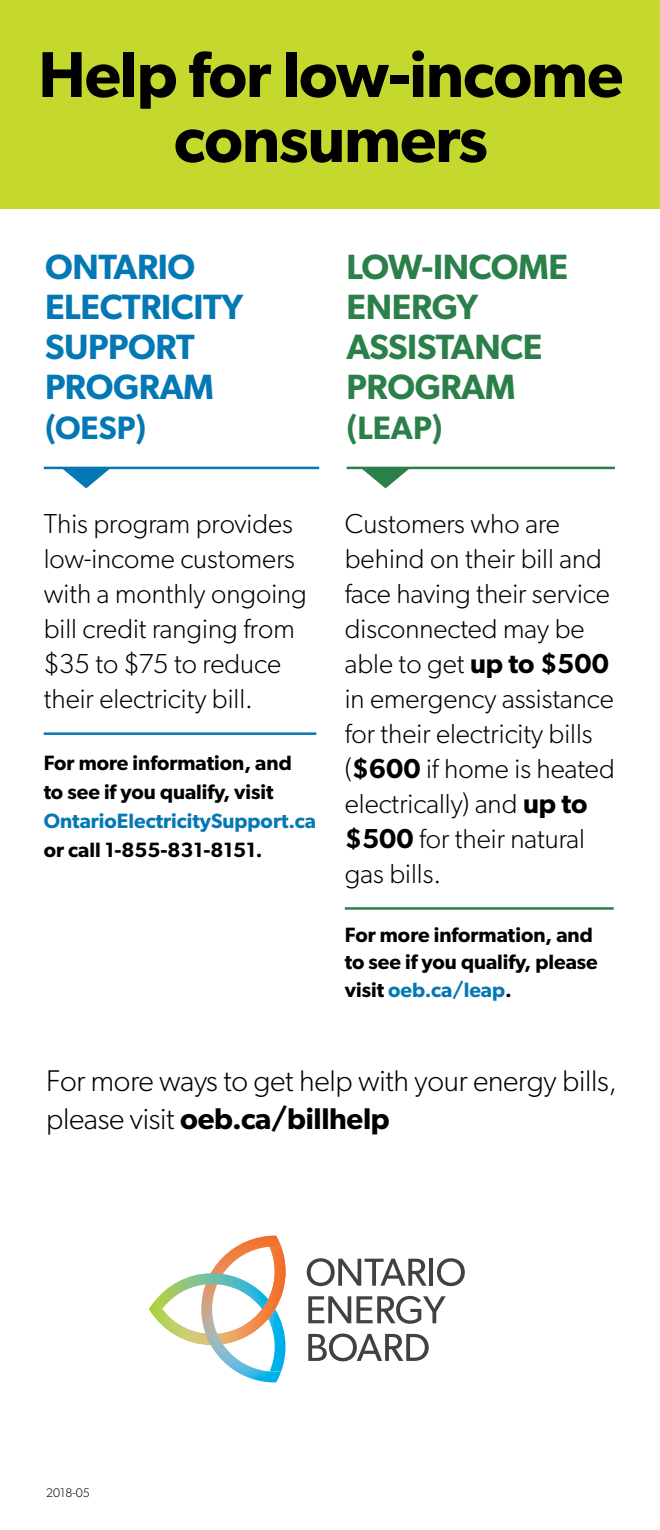
<style>
.page{position:relative;width:660px;height:1530px;background:#fff}
.page>*{position:absolute;margin:0;border:0;box-sizing:border-box;transform-origin:0 0}
.t1{font:600 65px/65px "Gibson";letter-spacing:-.015em;color:#000;text-align:center}
.t2{font:600 35.25px/40px "Gibson";letter-spacing:-.01em;color:#2b804a}
.t3{font:600 35.25px/40px "Gibson";letter-spacing:-.01em;color:#0478b4}
.t4{font:600 32.5px "Gibson";color:#0478b4}
.t5{font:600 32.5px "Gibson";color:#2b804a}
.t6{font:300 30px/37.5px "Gibson";letter-spacing:-.01em;color:#000}
.t7{font:300 27.5px/35px "Gibson";color:#000}
.t8{font:600 20.75px/28.8px "Gibson";color:#000}
.t9{font:300 12.5px "Gibson";color:#000}
.s1{color:#0478b4}
.s2{font-weight:600}
</style>
<div class="page">
<svg style="left:307px;top:1258px;width:120px;height:28px"></svg>
<hr style="left:429px;top:1259px;width:4px;height:27px;background:#414042">
<svg style="left:437px;top:1258px;width:28px;height:28px"></svg>
<svg style="left:308px;top:1296px;width:138px;height:28px"></svg>
<svg style="left:308px;top:1334px;width:121px;height:27px"></svg>
<img style="left:281px;top:1345px;width:4px;height:27px">
<img style="left:211px;top:1345px;width:70px;height:37px">
<svg style="left:149px;top:1236px;width:136px;height:109px"></svg>
<div style="left:0;top:0;width:660px;height:209px;background:#c4d82e"></div>
<hr style="left:44px;top:732px;width:272px;height:3px;background:#0478b4">
<hr style="left:44px;top:467px;width:275px;height:2px;background:#0478b4">
<hr style="left:345px;top:907px;width:269px;height:3px;background:#2b804a">
<hr style="left:347px;top:467px;width:268px;height:2px;background:#2b804a">
<svg style="left:62px;top:469px;width:48px;height:19px"></svg>
<svg style="left:361px;top:469px;width:49px;height:19px"></svg>
<p class="t1" style="left:38px;top:41px;width:586px">Help for low-income consumers</p>
<p class="t3" style="left:45px;top:246px;width:200px">ONTARIO<br>ELECTRICITY<br>SUPPORT<br>PROGRAM</p>
<p class="t4" style="left:45px;top:409px;width:103px">(OESP)</p>
<p class="t7" style="left:44px;top:506px;width:265px">This program provides low-income customers with a monthly ongoing bill credit ranging from $35 to $75 to reduce their electricity bill.</p>
<p class="t8" style="left:44px;top:748px;width:274px">For more information, and to see if you qualify, visit<br><span class="s1">OntarioElectricitySupport.ca </span>or call 1-855-831-8151.</p>
<p class="t2" style="left:347px;top:246px;width:223px">LOW-INCOME<br>ENERGY<br>ASSISTANCE<br>PROGRAM</p>
<p class="t5" style="left:347px;top:408px;width:98px">(LEAP)</p>
<p class="t7" style="left:345px;top:506px;width:271px">Customers who are behind on their bill and face having their service disconnected may be able to get <span class="s2">up to $500 </span>in emergency assistance for their electricity bills (<span class="s2">$600</span> if home is heated electrically) and <span class="s2">up to $500</span> for their natural gas bills.</p>
<p class="t8" style="left:345px;top:920px;width:254px;line-height:27.5px">For more information, and to see if you qualify, please visit <span class="s1">oeb.ca/leap</span>.</p>
<p class="t6" style="left:46px;top:1062px;width:572px">For more ways to get help with your energy bills, please visit <span class="s2">oeb.ca/billhelp</span></p>
<p class="t9" style="left:46px;top:1485px;width:45px">2018-05</p>
</div>
